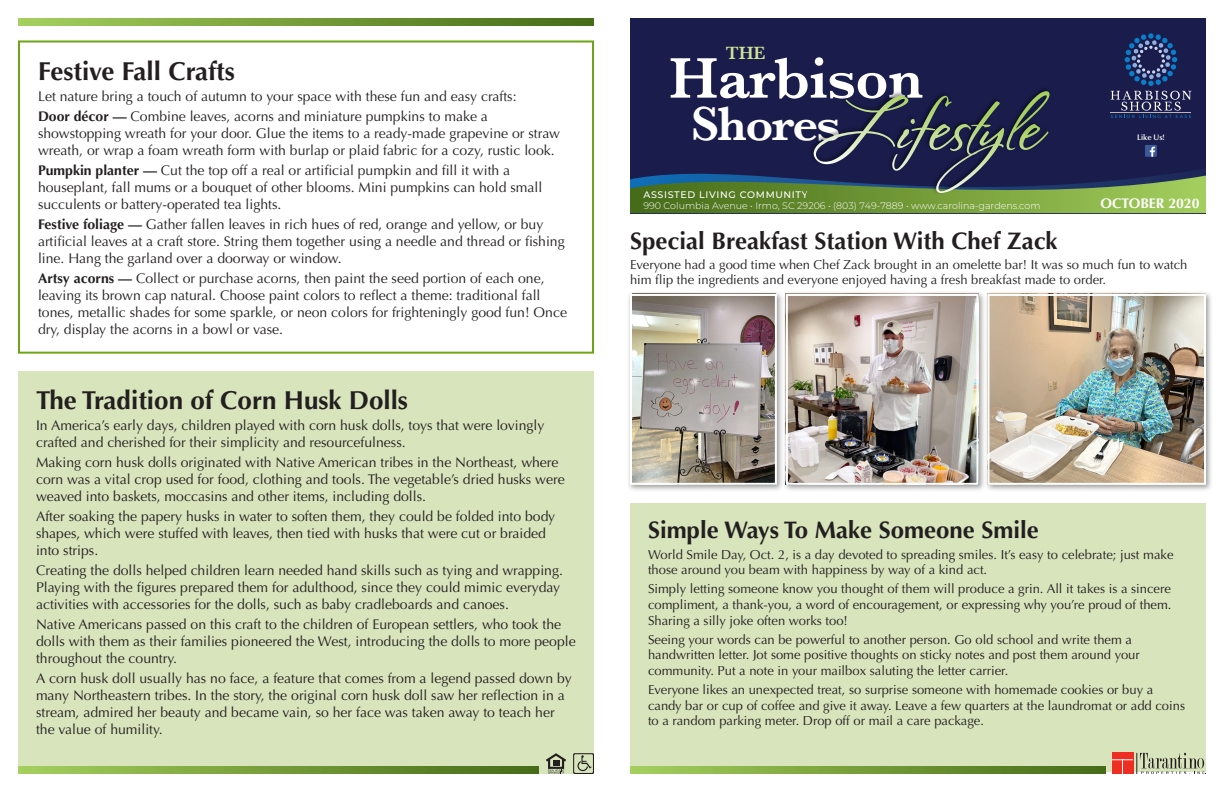
<style>
.page{position:relative;width:1224px;height:792px;background:#fff}
.page>*{position:absolute;margin:0;border:0;box-sizing:border-box;transform-origin:0 0}
.t1{font:600 59.5px "Baskerville";letter-spacing:-.01em;color:#fff}
.t2{font:600 50px "Baskerville";letter-spacing:-.03em;color:#fff}
.t3{font:700 26px "Optima LT Std";color:#231f20}
.t4{font:700 24px "Optima LT Std";color:#231f20}
.t5{font:600 18.2px "Baskerville";color:#cfe294}
.t6{font:14px/16.8px "Optima LT Std";color:#231f20}
.t7{font:700 14px "Optima LT Std";color:#fff}
.t8{font:13px/15.6px "Optima LT Std";color:#231f20}
.t9{font:300 9.5px "Montserrat";color:#fff}
.t10{font:500 9.5px "Montserrat";letter-spacing:.07em;color:#fff}
.t11{font:600 8px "Optima LT Std";color:#fff}
.s1{font-weight:700}
</style>
<div class="page">
<div style="left:630px;top:18px;width:576px;height:195px;background:#1a1d4c"></div>
<svg style="left:630px;top:33px;width:576px;height:180px"></svg>
<div style="left:630px;top:503px;width:576px;height:269px;background:#d7e4bc"></div>
<div style="left:18px;top:40px;width:576px;height:314px;border:2px solid #6ea516"></div>
<div style="left:18px;top:372px;width:576px;height:402px;background:#d7e4bc"></div>
<div style="left:984px;top:291px;width:230px;height:202px;background:#231f20;opacity:.45"></div>
<img style="left:990px;top:297px;width:213px;height:185px">
<div style="left:987px;top:294px;width:219px;height:191px;border:2px solid #fff"></div>
<div style="left:782px;top:291px;width:204px;height:202px;background:#231f20;opacity:.45"></div>
<img style="left:789px;top:297px;width:186px;height:185px">
<div style="left:786px;top:294px;width:192px;height:191px;border:2px solid #fff"></div>
<div style="left:627px;top:291px;width:158px;height:202px;background:#231f20;opacity:.45"></div>
<img style="left:633px;top:297px;width:141px;height:185px">
<div style="left:630px;top:294px;width:147px;height:191px;border:2px solid #fff"></div>
<svg style="left:630px;top:767px;width:475px;height:7px;background:#749c3a"></svg>
<svg style="left:18px;top:767px;width:521px;height:7px;background:#749c3a"></svg>
<svg style="left:546px;top:753px;width:20px;height:21px"></svg>
<svg style="left:573px;top:753px;width:21px;height:21px"></svg>
<svg style="left:1112px;top:753px;width:94px;height:22px"></svg>
<svg style="left:18px;top:18px;width:576px;height:7px;background:#749c3a"></svg>
<h3 class="t3" style="left:38px;top:56px;width:198px">Festive Fall Crafts</h3>
<p class="t6" style="left:38px;top:86px;width:480px;line-height:20.4px">Let nature bring a touch of autumn to your space with these fun and easy crafts:<br><span class="s1">Door décor —</span> Combine leaves, acorns and miniature pumpkins to make a</p>
<p class="t6" style="left:38px;top:125px;width:524px">showstopping wreath for your door. Glue the items to a ready-made grapevine or straw wreath, or wrap a foam wreath form with burlap or plaid fabric for a cozy, rustic look.</p>
<p class="t6" style="left:38px;top:162px;width:506px"><span class="s1">Pumpkin planter —</span> Cut the top off a real or artificial pumpkin and fill it with a houseplant, fall mums or a bouquet of other blooms. Mini pumpkins can hold small succulents or battery-operated tea lights.</p>
<p class="t6" style="left:38px;top:216px;width:528px"><span class="s1">Festive foliage —</span> Gather fallen leaves in rich hues of red, orange and yellow, or buy artificial leaves at a craft store. String them together using a needle and thread or fishing line. Hang the garland over a doorway or window.</p>
<p class="t6" style="left:38px;top:270px;width:531px"><span class="s1">Artsy acorns —</span> Collect or purchase acorns, then paint the seed portion of each one, leaving its brown cap natural. Choose paint colors to reflect a theme: traditional fall tones, metallic shades for some sparkle, or neon colors for frighteningly good fun! Once dry, display the acorns in a bowl or vase.</p>
<h3 class="t3" style="left:36px;top:385px;width:374px">The Tradition of Corn Husk Dolls</h3>
<p class="t6" style="left:36px;top:417px;width:510px">In America’s early days, children played with corn husk dolls, toys that were lovingly crafted and cherished for their simplicity and resourcefulness.</p>
<p class="t6" style="left:36px;top:454px;width:530px">Making corn husk dolls originated with Native American tribes in the Northeast, where corn was a vital crop used for food, clothing and tools. The vegetable’s dried husks were weaved into baskets, moccasins and other items, including dolls.</p>
<p class="t6" style="left:36px;top:508px;width:521px">After soaking the papery husks in water to soften them, they could be folded into body shapes, which were stuffed with leaves, then tied with husks that were cut or braided into strips.</p>
<p class="t6" style="left:36px;top:562px;width:528px">Creating the dolls helped children learn needed hand skills such as tying and wrapping.<br>Playing with the figures prepared them for adulthood, since they could mimic everyday activities with accessories for the dolls, such as baby cradleboards and canoes.</p>
<p class="t6" style="left:36px;top:616px;width:541px">Native Americans passed on this craft to the children of European settlers, who took the dolls with them as their families pioneered the West, introducing the dolls to more people throughout the country.</p>
<p class="t6" style="left:36px;top:670px;width:537px">A corn husk doll usually has no face, a feature that comes from a legend passed down by many Northeastern tribes. In the story, the original corn husk doll saw her reflection in a stream, admired her beauty and became vain, so her face was taken away to teach her the value of humility.</p>
<h3 class="t5" style="left:726px;top:43px;width:41px">THE</h3>
<h1 class="t1" style="left:669px;top:43px;width:256px">Harbison</h1>
<h2 class="t2" style="left:691px;top:94px;width:151px">Shores</h2>
<p class="t10" style="left:643px;top:188px;width:166px">ASSISTED LIVING COMMUNITY</p>
<p class="t9" style="left:643px;top:199px;width:399px">990 Columbia Avenue • Irmo, SC 29206 • (803) 749-7889 • www.carolina-gardens.com</p>
<p class="t11" style="left:1137px;top:133px;width:29px">Like Us!</p>
<p class="t7" style="left:1100px;top:195px;width:101px">OCTOBER 2020</p>
<h3 class="t4" style="left:630px;top:227px;width:429px">Special Breakfast Station With Chef Zack</h3>
<p class="t8" style="left:630px;top:257px;width:559px">Everyone had a good time when Chef Zack brought in an omelette bar! It was so much fun to watch him flip the ingredients and everyone enjoyed having a fresh breakfast made to order.</p>
<h3 class="t4" style="left:648px;top:516px;width:392px">Simple Ways To Make Someone Smile</h3>
<p class="t8" style="left:648px;top:547px;width:527px">World Smile Day, Oct. 2, is a day devoted to spreading smiles. It’s easy to celebrate; just make those around you beam with happiness by way of a kind act.</p>
<p class="t8" style="left:648px;top:581px;width:525px;text-align:justify">Simply letting someone know you thought of them will produce a grin. All it takes is a sincere compliment, a thank-you, a word of encouragement, or expressing why you’re proud of them.<br>Sharing a silly joke often works too!</p>
<p class="t8" style="left:648px;top:632px;width:493px">Seeing your words can be powerful to another person. Go old school and write them a handwritten letter. Jot some positive thoughts on sticky notes and post them around your community. Put a note in your mailbox saluting the letter carrier.</p>
<p class="t8" style="left:648px;top:682px;width:539px">Everyone likes an unexpected treat, so surprise someone with homemade cookies or buy a candy bar or cup of coffee and give it away. Leave a few quarters at the laundromat or add coins to a random parking meter. Drop off or mail a care package.</p>
</div>
